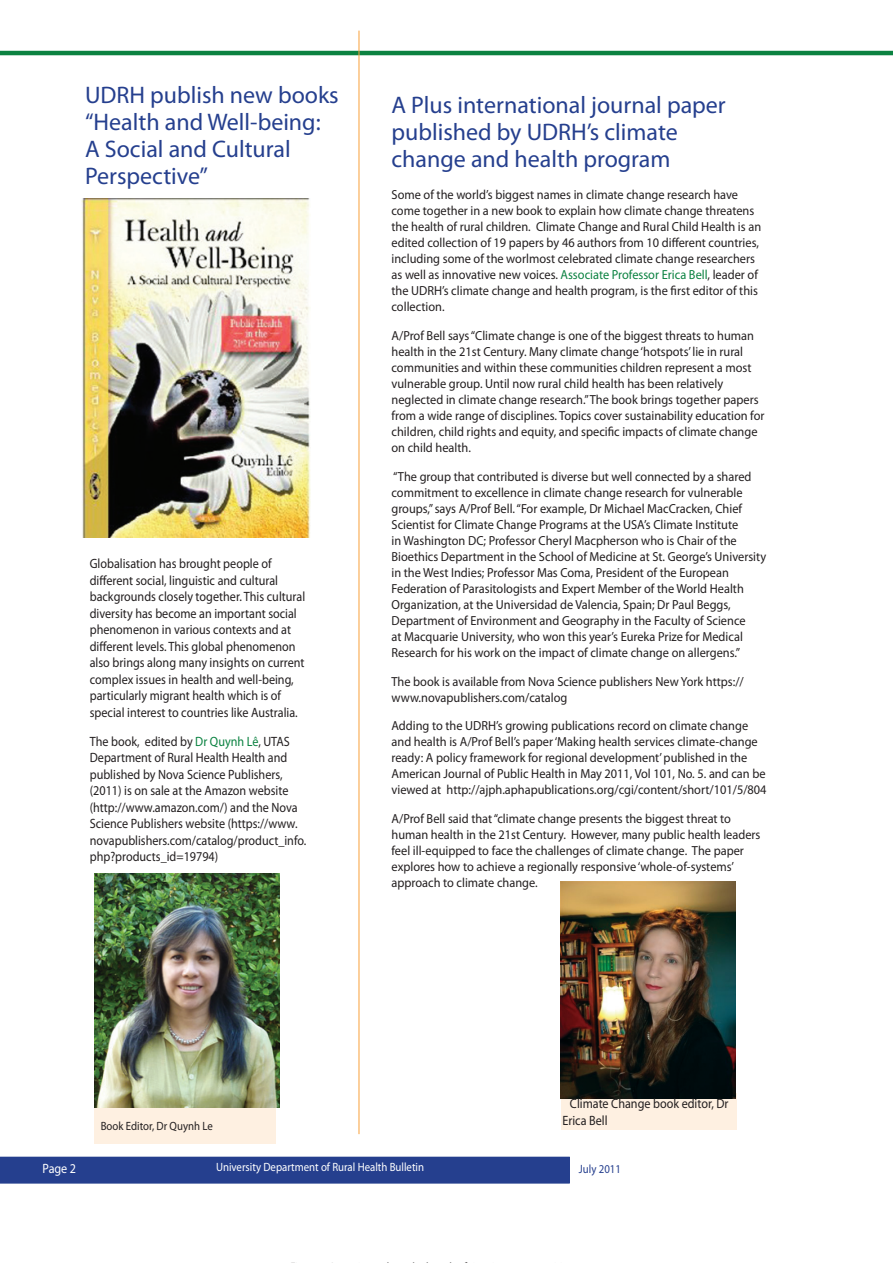
<style>
.page{position:relative;width:893px;height:1263px;background:#fff}
.page>*{position:absolute;margin:0;border:0;box-sizing:border-box;transform-origin:0 0}
.t1{font:24px/27px "Myriad Pro";color:#253f8e}
.t2{font:13.5px/16.5px "Myriad Pro";color:#231f20;scale:.9 1}
.t3{font:13.5px "Myriad Pro";color:#fff;scale:.9 1}
.t4{font:13.2px/16px "Myriad Pro";color:#231f20;scale:.94 1}
.t5{font:12px "Myriad Pro";color:#fff;scale:.9 1}
.t6{font:12px "Myriad Pro";color:#231f20;scale:.9 1}
.t7{font:12px "Myriad Pro";color:#253f8e;scale:.9 1}
.s1{color:#0b8241}
</style>
<div class="page">
<hr style="left:0;top:51px;width:893px;height:4px;background:#0b8241">
<div style="left:0;top:1157px;width:570px;height:26px;background:#253f8e"></div>
<div style="left:94px;top:1107px;width:182px;height:36px;background:#fef0e1"></div>
<div style="left:561px;top:1094px;width:175px;height:36px;background:#fef0e1"></div>
<hr style="left:359px;top:31px;width:1px;height:1103px;background:#f9a03a">
<img style="left:81px;top:198px;width:230px;height:340px">
<img style="left:560px;top:882px;width:176px;height:216px">
<img style="left:95px;top:873px;width:185px;height:234px">
<h1 class="t1" style="left:85px;top:81px;width:255px">UDRH publish new books “Health and Well-being:<br>A Social and Cultural<br>Perspective”</h1>
<p class="t2" style="left:90px;top:555px;width:241px">Globalisation has brought people of different social, linguistic and cultural backgrounds closely together. This cultural diversity has become an important social phenomenon in various contexts and at different levels. This global phenomenon also brings along many insights on current complex issues in health and well-being, particularly migrant health which is of special interest to countries like Australia.</p>
<p class="t2" style="left:90px;top:733px;width:242px">The book, edited by <span class="s1">Dr Quynh Lê</span>, UTAS Department of Rural Health Health and published by Nova Science Publishers, (2011) is on sale at the Amazon website (http://www.amazon.com/) and the Nova Science Publishers website (https://www. novapublishers.com/catalog/product_info. php?products_id=19794)</p>
<h1 class="t1" style="left:392px;top:91px;width:336px">A Plus international journal paper published by UDRH’s climate change and health program</h1>
<p class="t4" style="left:392px;top:186px;width:395px">Some of the world’s biggest names in climate change research have come together in a new book to explain how climate change threatens the health of rural children. Climate Change and Rural Child Health is an edited collection of 19 papers by 46 authors from 10 different countries, including some of the worlmost celebrated climate change researchers as well as innovative new voices. <span class="s1">Associate Professor Erica Bell</span>, leader of the UDRH’s climate change and health program, is the first editor of this collection.</p>
<p class="t4" style="left:392px;top:327px;width:398px">A/Prof Bell says “Climate change is one of the biggest threats to human health in the 21st Century. Many climate change ‘hotspots’ lie in rural communities and within these communities children represent a most vulnerable group. Until now rural child health has been relatively neglected in climate change research.” The book brings together papers from a wide range of disciplines. Topics cover sustainability education for children, child rights and equity, and specific impacts of climate change on child health.</p>
<p class="t4" style="left:392px;top:468px;width:400px">“The group that contributed is diverse but well connected by a shared commitment to excellence in climate change research for vulnerable groups,” says A/Prof Bell. “For example, Dr Michael MacCracken, Chief Scientist for Climate Change Programs at the USA’s Climate Institute<br>in Washington DC; Professor Cheryl Macpherson who is Chair of the Bioethics Department in the School of Medicine at St. George’s University in the West Indies; Professor Mas Coma, President of the European Federation of Parasitologists and Expert Member of the World Health Organization, at the Universidad de Valencia, Spain; Dr Paul Beggs, Department of Environment and Geography in the Faculty of Science<br>at Macquarie University, who won this year’s Eureka Prize for Medical Research for his work on the impact of climate change on allergens.”</p>
<p class="t4" style="left:392px;top:673px;width:376px">The book is available from Nova Science publishers New York https:// www.novapublishers.com/catalog</p>
<p class="t4" style="left:392px;top:717px;width:400px">Adding to the UDRH’s growing publications record on climate change and health is A/Prof Bell’s paper ‘Making health services climate-change ready: A policy framework for regional development’ published in the American Journal of Public Health in May 2011, Vol 101, No. 5. and can be viewed at http://ajph.aphapublications.org/cgi/content/short/101/5/804</p>
<p class="t4" style="left:392px;top:810px;width:394px">A/Prof Bell said that “climate change presents the biggest threat to human health in the 21st Century. However, many public health leaders feel ill-equipped to face the challenges of climate change. The paper explores how to achieve a regionally responsive ‘whole-of-systems’ approach to climate change.</p>
<p class="t6" style="left:101px;top:1118px;width:126px">Book Editor, Dr Quynh Le</p>
<p class="t3" style="left:43px;top:1160px;width:39px">Page 2</p>
<p class="t5" style="left:216px;top:1160px;width:233px">University Department of Rural Health Bulletin</p>
<p class="t2" style="left:562px;top:1095px;width:186px;text-indent:7px">Climate Change book editor, Dr<br>Erica Bell</p>
<p class="t7" style="left:579px;top:1161px;width:48px">July 2011</p>
</div>
